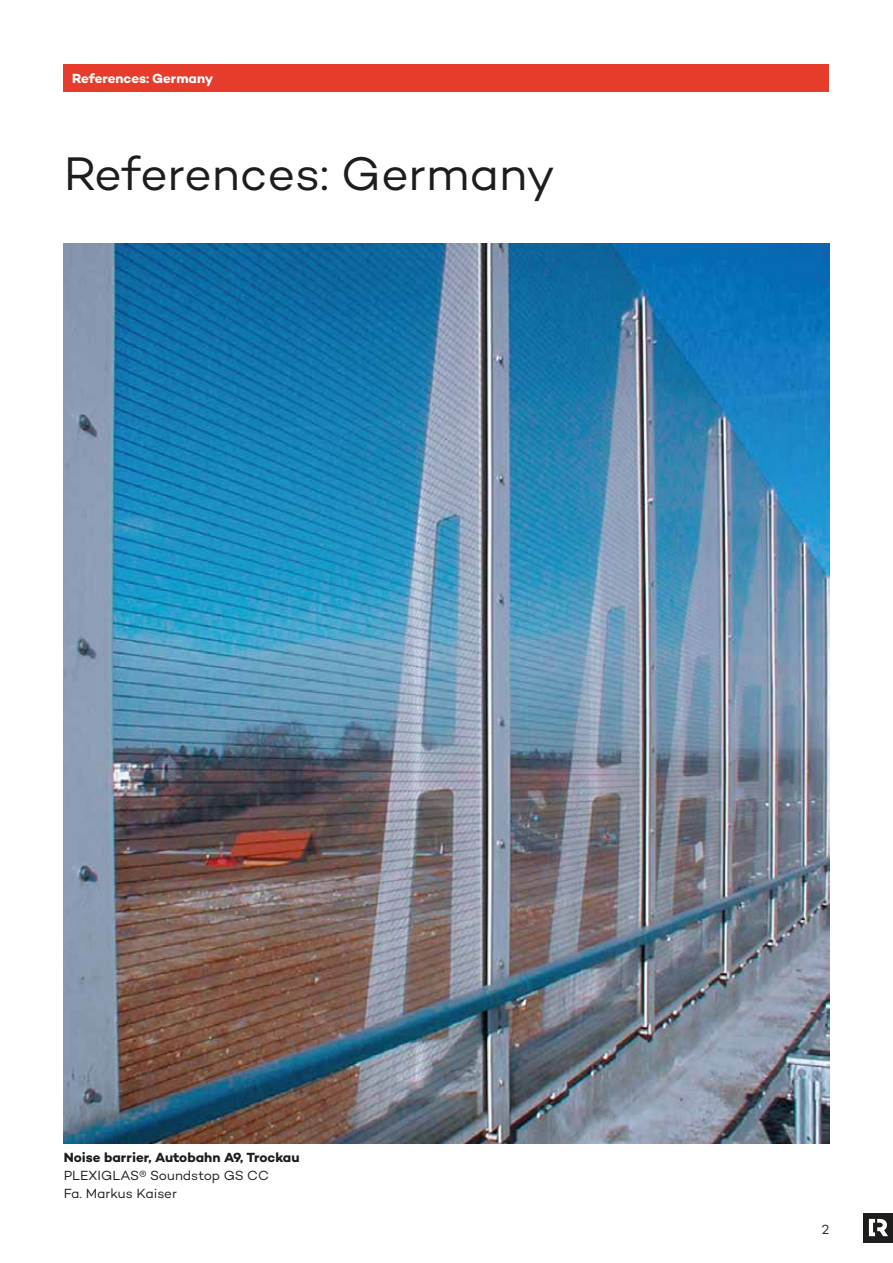
<style>
.page{position:relative;width:893px;height:1263px;background:#fff}
.page>*{position:absolute;margin:0;border:0;box-sizing:border-box;transform-origin:0 0}
.t1{font:48px "Campton";letter-spacing:-.01em;color:#1d1d1b}
.t2{font:13.5px/18px "Campton";color:#1d1d1b}
.t3{font:700 13.5px "Campton";color:#1d1d1b}
.t4{font:700 13.5px "Campton";letter-spacing:-.005em;color:#fff}
</style>
<div class="page">
<div style="left:863px;top:1213px;width:30px;height:29px;background:#1d1d1b"></div>
<svg style="left:869px;top:1219px;width:19px;height:17px"></svg>
<div style="left:64px;top:64px;width:765px;height:27px;background:#e73b2b"></div>
<img style="left:64px;top:244px;width:765px;height:900px">
<p class="t4" style="left:72px;top:70px;width:143px">References: Germany</p>
<h1 class="t1" style="left:64px;top:144px;width:493px">References: Germany</h1>
<p class="t3" style="left:64px;top:1149px;width:237px">Noise barrier, Autobahn A9, Trockau</p>
<p class="t2" style="left:64px;top:1166px;width:207px">PLEXIGLAS® Soundstop GS CC<br>Fa. Markus Kaiser</p>
<p class="t2" style="left:822px;top:1220px;width:9px">2</p>
</div>
